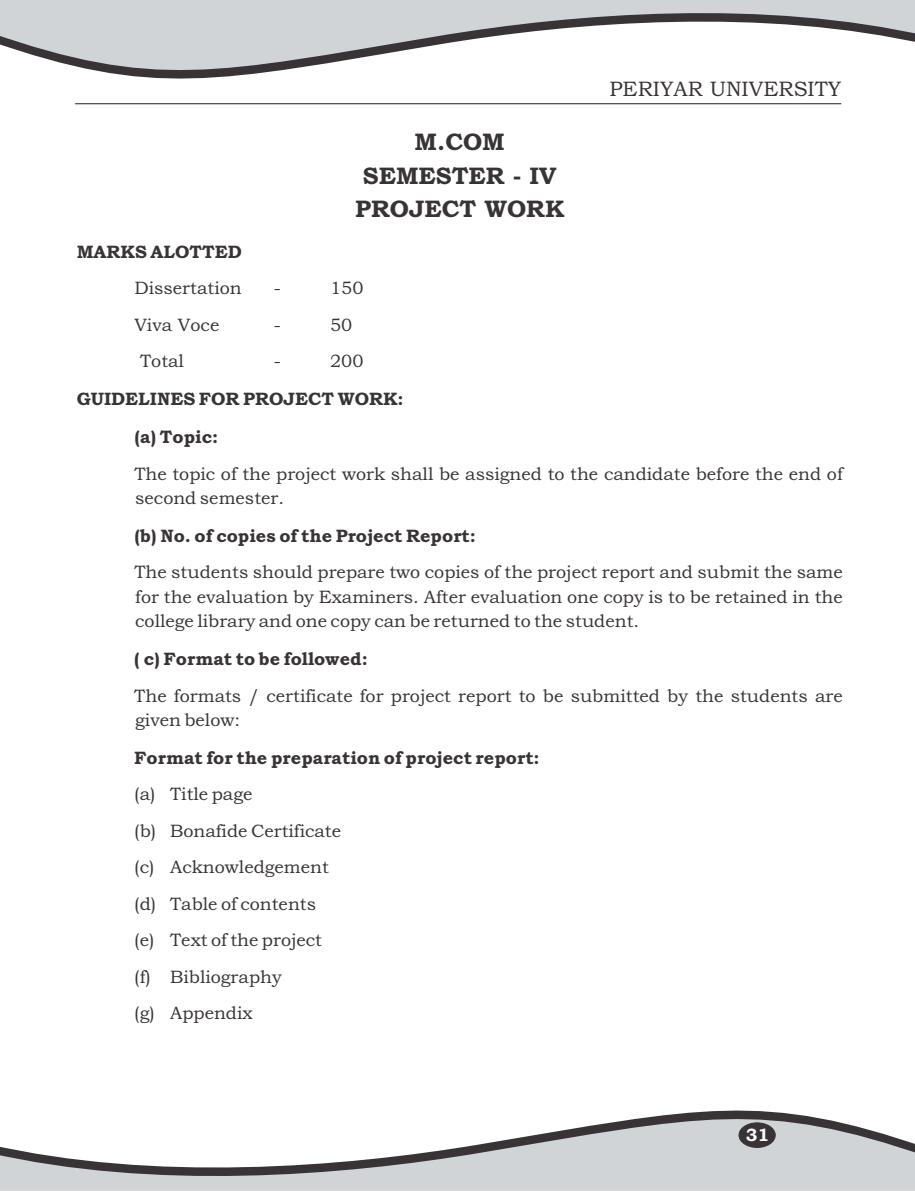
<style>
.page{position:relative;width:915px;height:1191px;background:#fff}
.page>*{position:absolute;margin:0;border:0;box-sizing:border-box;transform-origin:0 0}
.t1{font:700 24px/33.8px "Bookman Old Style";color:#383336;text-align:center}
.t2{font:21px "Bookman Old Style";color:#383336}
.t3{font:18px/36.5px "Bookman Old Style";color:#383336}
.t4{font:700 18px/38px "Bookman Old Style";color:#383336}
.t5{font:700 18px "Bookman Old Style";color:#fff}
</style>
<div class="page">
<svg style="left:0;top:0;width:914px;height:79px;fill:#d1d4d6"></svg>
<svg style="left:0;top:1110px;width:914px;height:80px;fill:#d1d4d6"></svg>
<hr style="left:75px;top:103px;width:765px;height:1px;background:#383336">
<div style="left:738px;top:1122px;width:37px;height:25px;background:#383336;border:1px solid #383336;border-radius:50%"></div>
<h1 class="t1" style="left:355px;top:127px;width:210px">M.COM<br>SEMESTER - IV<br>PROJECT WORK</h1>
<p class="t2" style="left:609px;top:81px;width:233px">PERIYAR UNIVERSITY</p>
<p class="t4" style="left:77px;top:234px;width:166px">MARKS ALOTTED</p>
<p class="t3" style="left:134px;top:272px;width:109px">Dissertation</p>
<p class="t3" style="left:273px;top:272px;width:9px">-</p>
<p class="t3" style="left:330px;top:272px;width:35px">150</p>
<p class="t3" style="left:134px;top:308px;width:86px">Viva Voce</p>
<p class="t3" style="left:273px;top:308px;width:9px">-</p>
<p class="t3" style="left:330px;top:308px;width:24px">50</p>
<p class="t3" style="left:140px;top:345px;width:45px">Total</p>
<p class="t3" style="left:273px;top:345px;width:9px">-</p>
<p class="t3" style="left:330px;top:345px;width:35px">200</p>
<p class="t4" style="left:134px;top:382px;width:271px;text-indent:-58px">GUIDELINES FOR PROJECT WORK: (a) Topic:</p>
<p class="t3" style="left:134px;top:463px;width:709px;line-height:24.3px">The topic of the project work shall be assigned to the candidate before the end of second semester.</p>
<p class="t4" style="left:134px;top:518px;width:343px">(b) No. of copies of the Project Report:</p>
<p class="t3" style="left:134px;top:562px;width:709px;line-height:24.3px;text-align:justify">The students should prepare two copies of the project report and submit the same for the evaluation by Examiners. After evaluation one copy is to be retained in the college library and one copy can be returned to the student.</p>
<p class="t4" style="left:134px;top:641px;width:235px">( c) Format to be followed:</p>
<p class="t3" style="left:134px;top:685px;width:709px;line-height:24.3px">The formats / certificate for project report to be submitted by the students are given below:</p>
<p class="t4" style="left:134px;top:740px;width:407px">Format for the preparation of project report:</p>
<p class="t3" style="left:134px;top:777px;width:208px">(a) Title page<br>(b) Bonafide Certificate (c) Acknowledgement (d) Table of contents<br>(e) Text of the project (f) Bibliography<br>(g) Appendix</p>
<p class="t5" style="left:745px;top:1128px;width:25px">31</p>
</div>
